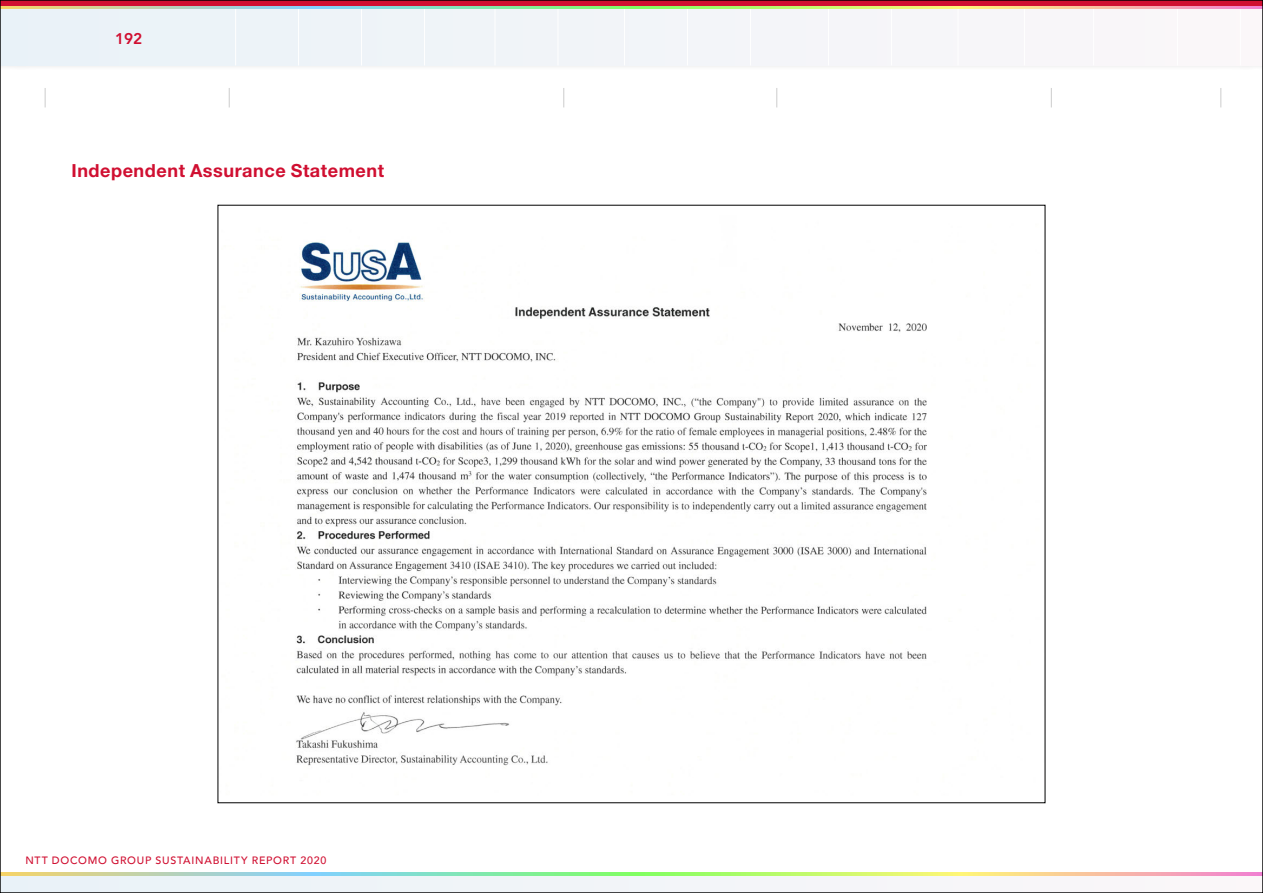
<style>
.page{position:relative;width:1263px;height:893px;background:#fff}
.page>*{position:absolute;margin:0;border:0;box-sizing:border-box;transform-origin:0 0}
.t1{font:700 18px "Helvetica Neue LT Pro";letter-spacing:.03em;color:#d00f31}
.t2{font:800 15.45px "Avenir";color:#d00f31}
.t3{font:500 10.65px "Avenir";letter-spacing:.075em;color:#d00f31}
</style>
<div class="page">
<div style="left:0;top:0;width:1263px;height:70px;background:#f8f7f8"></div>
<div style="left:0;top:0;width:1263px;height:65px;background:#f2f5f9"></div>
<div style="left:0;top:872px;width:1263px;height:21px;background:#f2f4f8"></div>
<svg style="left:2px;top:872px;width:1259px;height:3px;background:#bbdc9c"></svg>
<svg style="left:229px;top:88px;width:1px;height:19px"></svg>
<svg style="left:563px;top:88px;width:1px;height:19px"></svg>
<svg style="left:776px;top:88px;width:1px;height:19px"></svg>
<svg style="left:1051px;top:88px;width:1px;height:19px"></svg>
<svg style="left:1220px;top:88px;width:1px;height:19px"></svg>
<svg style="left:45px;top:88px;width:1px;height:19px"></svg>
<hr style="left:687px;top:0;width:1px;height:65px;background:#fff">
<hr style="left:1240px;top:0;width:1px;height:65px;background:#fff">
<hr style="left:1177px;top:0;width:1px;height:65px;background:#fff">
<hr style="left:1093px;top:0;width:1px;height:65px;background:#fff">
<hr style="left:1024px;top:0;width:1px;height:65px;background:#fff">
<hr style="left:958px;top:0;width:1px;height:65px;background:#fff">
<hr style="left:891px;top:0;width:1px;height:65px;background:#fff">
<hr style="left:828px;top:0;width:1px;height:65px;background:#fff">
<hr style="left:750px;top:0;width:1px;height:65px;background:#fff">
<hr style="left:558px;top:0;width:1px;height:65px;background:#fff">
<hr style="left:495px;top:0;width:1px;height:65px;background:#fff">
<hr style="left:424px;top:0;width:1px;height:65px;background:#fff">
<hr style="left:361px;top:0;width:1px;height:65px;background:#fff">
<hr style="left:298px;top:0;width:1px;height:65px;background:#fff">
<hr style="left:235px;top:0;width:1px;height:65px;background:#fff">
<hr style="left:624px;top:0;width:1px;height:65px;background:#fff">
<svg style="left:2px;top:6px;width:1259px;height:3px;background:#bbdc9c"></svg>
<div style="left:0;top:0;width:1263px;height:6px;background:#d00f31"></div>
<img style="left:272px;top:241px;width:655px;height:525px">
<h2 class="t2" style="left:115px;top:27px;width:29px">192</h2>
<h1 class="t1" style="left:72px;top:159px;width:314px">Independent Assurance Statement</h1>
<p class="t3" style="left:25px;top:851px;width:302px">NTT DOCOMO GROUP SUSTAINABILITY REPORT 2020</p>
</div>
